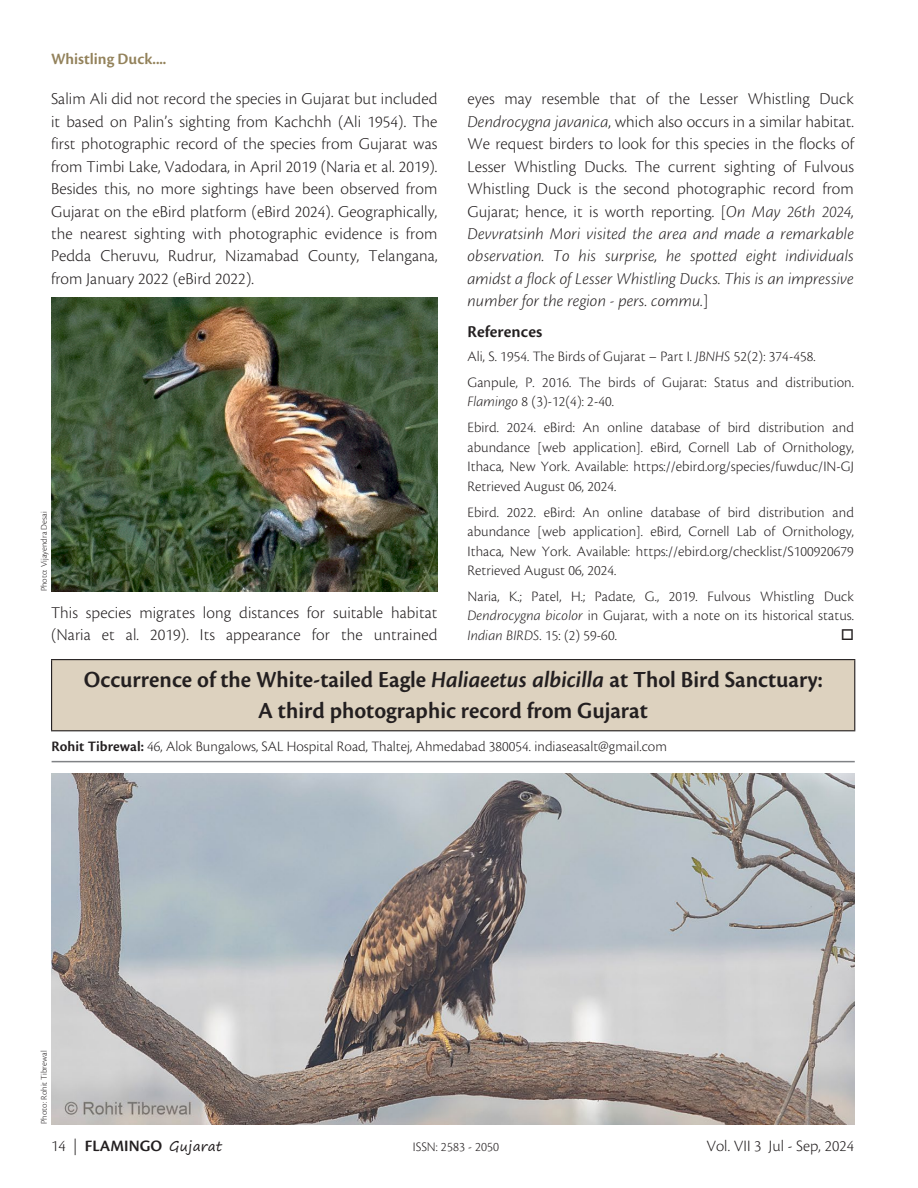
<style>
.page{position:relative;width:918px;height:1188px;background:#fff}
.page>*{position:absolute;margin:0;border:0;box-sizing:border-box;transform-origin:0 0}
.t1{font:600 24px/31.2px "Cronos Pro";color:#231f20;text-align:center}
.t2{font:300 17.25px/22.5px "Cronos Pro";letter-spacing:.005em;color:#231f20;text-align:justify}
.t3{font:600 17.25px "Cronos Pro";letter-spacing:.005em;color:#231f20}
.t4{font:300 16.5px "Cronos Pro";letter-spacing:.005em;color:#231f20}
.t5{font:600 16.5px "Cronos Pro";letter-spacing:.005em;color:#231f20}
.t6{font:600 16.5px "Cronos Pro";color:#93825b}
.t7{font:300 15px/19.5px "Cronos Pro";letter-spacing:.005em;color:#231f20;text-align:justify}
.t8{font:300 13.5px "Cronos Pro";letter-spacing:.005em;color:#231f20}
.t9{font:300 9px "Cronos Pro";letter-spacing:.005em;color:#231f20}
.s1{font-style:italic}
.s2{font-weight:600}
.s3{font-weight:300}
.s4{font-family:"Segoe Print";font-weight:400;font-size:13.5px}
</style>
<div class="page">
<img style="left:51px;top:298px;width:387px;height:293px">
<div style="left:52px;top:660px;width:803px;height:71px;background:#ddd2bf"></div>
<hr style="left:52px;top:761px;width:803px;height:1px;background:#808285">
<hr style="left:51px;top:659px;width:804px;height:1px;background:#231f20">
<hr style="left:51px;top:660px;width:1px;height:70px;background:#231f20">
<hr style="left:854px;top:660px;width:1px;height:70px;background:#231f20">
<hr style="left:51px;top:730px;width:804px;height:1px;background:#231f20">
<img style="left:51px;top:773px;width:803px;height:351px">
<p class="t6" style="left:51px;top:49px;width:117px">Whistling Duck....</p>
<p class="t2" style="left:468px;top:88px;width:388px">eyes may resemble that of the Lesser Whistling Duck <span class="s1">Dendrocygna javanica</span>, which also occurs in a similar habitat.<br>We request birders to look for this species in the flocks of Lesser Whistling Ducks. The current sighting of Fulvous Whistling Duck is the second photographic record from Gujarat; hence, it is worth reporting. [<span class="s1">On May 26th 2024, Devvratsinh Mori visited the area and made a remarkable observation. To his surprise, he spotted eight individuals amidst a flock of Lesser Whistling Ducks. This is an impressive number for the region - pers. commu.</span>]</p>
<p class="t3" style="left:468px;top:322px;width:76px">References</p>
<p class="t7" style="left:468px;top:343px;width:388px;line-height:25.8px">Ali, S. 1954. The Birds of Gujarat – Part I. <span class="s1">JBNHS</span> 52(2): 374-458.<br>Ganpule, P. 2016. The birds of Gujarat: Status and distribution.</p>
<p class="t7" style="left:468px;top:389px;width:388px;line-height:25.8px"><span class="s1">Flamingo</span> 8 (3)-12(4): 2-40.<br>Ebird. 2024. eBird: An online database of bird distribution and</p>
<p class="t7" style="left:468px;top:437px;width:388px">abundance [web application]. eBird, Cornell Lab of Ornithology, Ithaca, New York. Available: https://ebird.org/species/fuwduc/IN-GJ Retrieved August 06, 2024.</p>
<p class="t7" style="left:468px;top:502px;width:388px">Ebird. 2022. eBird: An online database of bird distribution and abundance [web application]. eBird, Cornell Lab of Ornithology, Ithaca, New York. Available: https://ebird.org/checklist/S100920679<br>Retrieved August 06, 2024.</p>
<p class="t7" style="left:468px;top:586px;width:388px">Naria, K.; Patel, H.; Padate, G., 2019. Fulvous Whistling Duck <span class="s1">Dendrocygna bicolor</span> in Gujarat, with a note on its historical status.<br><span class="s1">Indian BIRDS</span>. 15: (2) 59-60.</p>
<h1 class="t1" style="left:84px;top:664px;width:740px">Occurrence of the White-tailed Eagle <span class="s1">Haliaeetus albicilla</span> at Thol Bird Sanctuary:<br>A third photographic record from Gujarat</h1>
<p class="t7" style="left:52px;top:737px;width:617px"><span class="s2">Rohit Tibrewal:</span> 46, Alok Bungalows, SAL Hospital Road, Thaltej, Ahmedabad 380054. indiaseasalt@gmail.com</p>
<p class="t2" style="left:51px;top:88px;width:388px">Salim Ali did not record the species in Gujarat but included it based on Palin’s sighting from Kachchh (Ali 1954). The first photographic record of the species from Gujarat was from Timbi Lake, Vadodara, in April 2019 (Naria et al. 2019).<br>Besides this, no more sightings have been observed from Gujarat on the eBird platform (eBird 2024). Geographically, the nearest sighting with photographic evidence is from Pedda Cheruvu, Rudrur, Nizamabad County, Telangana, from January 2022 (eBird 2022).</p>
<p class="t9" style="left:39px;top:591px;width:82px;rotate:-90deg">Photo: Vijayendra Desai</p>
<p class="t2" style="left:51px;top:601px;width:388px">This species migrates long distances for suitable habitat (Naria et al. 2019). Its appearance for the untrained</p>
<p class="t9" style="left:39px;top:1124px;width:75px;rotate:-90deg">Photo: Rohit Tibrewal</p>
<p class="t5" style="left:51px;top:1137px;width:173px"><span class="s3">14 |</span> FLAMINGO <span class="s4">Gujarat</span></p>
<p class="t8" style="left:413px;top:1139px;width:88px">ISSN: 2583 - 2050</p>
<p class="t4" style="left:706px;top:1137px;width:149px">Vol. VII 3 Jul - Sep, 2024</p>
</div>
